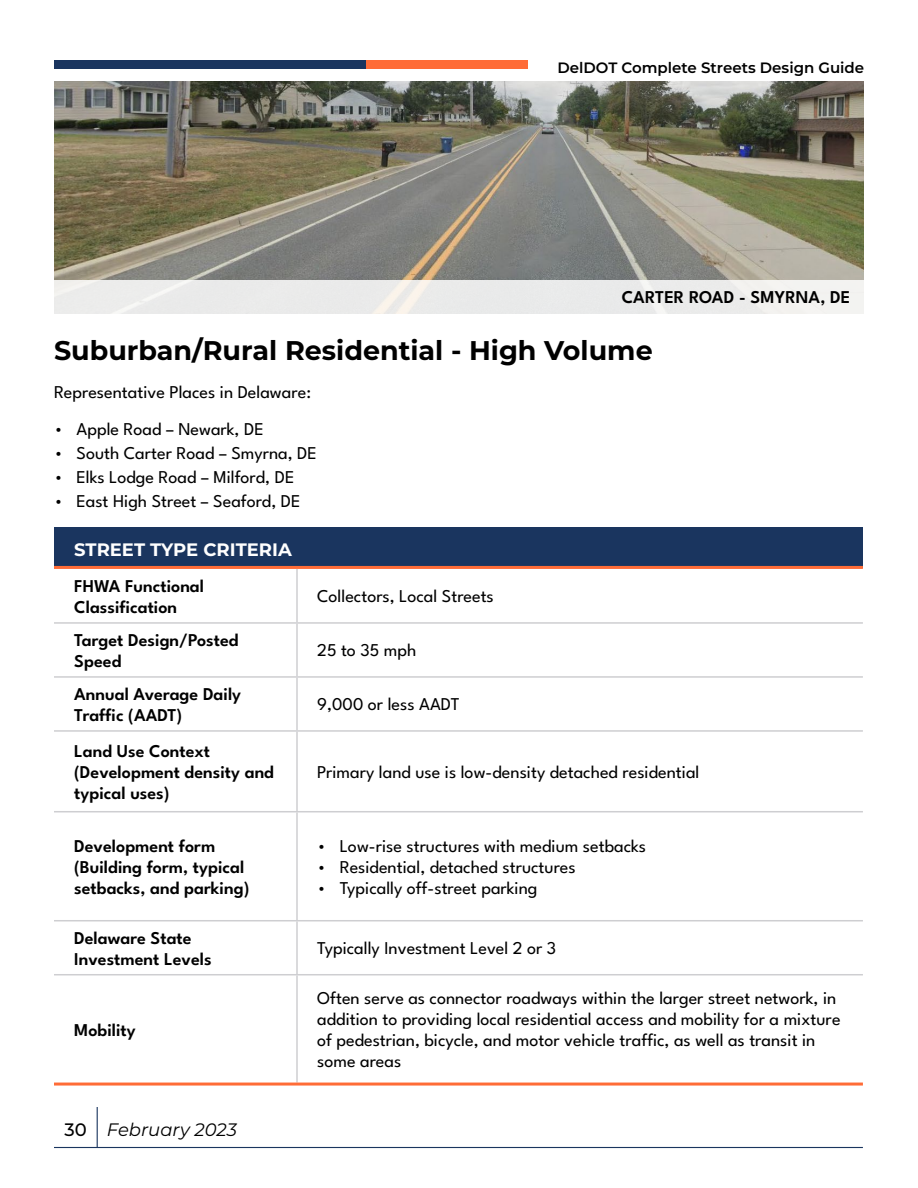
<style>
.page{position:relative;width:918px;height:1188px;background:#fff}
.page>*{position:absolute;margin:0;border:0;box-sizing:border-box;transform-origin:0 0}
.t1{font:700 27px "Montserrat";color:#000}
.t2{font:18px/21px "League Spartan";color:#000}
.t3{font:600 18px/21px "League Spartan";color:#000}
.t4{font:700 18px "Montserrat";color:#fff}
.t5{font:italic 18px "Montserrat";color:#000}
.t6{font:500 18px "Montserrat";color:#000}
.t7{font:600 15px "Montserrat";color:#000}
</style>
<div class="page">
<hr style="left:54px;top:1147px;width:809px;height:1px;background:#1a355f">
<div style="left:54px;top:60px;width:312px;height:9px;background:#1a355f"></div>
<div style="left:366px;top:60px;width:161px;height:9px;background:#ff6c37"></div>
<hr style="left:97px;top:1107px;width:1px;height:41px;background:#1a355f">
<img style="left:54px;top:81px;width:810px;height:199px">
<div style="left:54px;top:280px;width:810px;height:34px;background:#eaebea"></div>
<div style="left:54px;top:527px;width:809px;height:40px;background:#1a355f"></div>
<hr style="left:54px;top:566px;width:243px;height:3px;background:#ff6c37">
<hr style="left:297px;top:566px;width:566px;height:3px;background:#ff6c37">
<hr style="left:296px;top:569px;width:2px;height:53px;background:#ceced1">
<hr style="left:54px;top:622px;width:243px;height:2px;background:#ceced1">
<hr style="left:297px;top:622px;width:566px;height:2px;background:#ceced1">
<hr style="left:296px;top:624px;width:2px;height:52px;background:#ceced1">
<hr style="left:54px;top:676px;width:243px;height:2px;background:#ceced1">
<hr style="left:297px;top:676px;width:566px;height:2px;background:#ceced1">
<hr style="left:296px;top:678px;width:2px;height:52px;background:#ceced1">
<hr style="left:54px;top:730px;width:243px;height:2px;background:#ceced1">
<hr style="left:297px;top:730px;width:566px;height:2px;background:#ceced1">
<hr style="left:296px;top:732px;width:2px;height:79px;background:#ceced1">
<hr style="left:54px;top:811px;width:243px;height:1px;background:#ceced1">
<hr style="left:297px;top:811px;width:566px;height:1px;background:#ceced1">
<hr style="left:296px;top:812px;width:2px;height:108px;background:#ceced1">
<hr style="left:54px;top:920px;width:243px;height:1px;background:#ceced1">
<hr style="left:297px;top:920px;width:566px;height:1px;background:#ceced1">
<hr style="left:296px;top:921px;width:2px;height:53px;background:#ceced1">
<hr style="left:54px;top:974px;width:243px;height:1px;background:#ceced1">
<hr style="left:297px;top:974px;width:566px;height:1px;background:#ceced1">
<hr style="left:296px;top:975px;width:2px;height:108px;background:#ceced1">
<hr style="left:54px;top:1083px;width:243px;height:3px;background:#ff6c37">
<hr style="left:297px;top:1083px;width:566px;height:3px;background:#ff6c37">
<p class="t7" style="left:557px;top:57px;width:308px">DelDOT Complete Streets Design Guide</p>
<p class="t3" style="left:622px;top:285px;width:230px">CARTER ROAD - SMYRNA, DE</p>
<h1 class="t1" style="left:54px;top:331px;width:600px">Suburban/Rural Residential - High Volume</h1>
<p class="t2" style="left:54px;top:380px;width:259px">Representative Places in Delaware:</p>
<p class="t2" style="left:54px;top:417px;width:211px">• Apple Road – Newark, DE</p>
<p class="t2" style="left:54px;top:441px;width:264px">• South Carter Road – Smyrna, DE</p>
<p class="t2" style="left:54px;top:465px;width:242px">• Elks Lodge Road – Milford, DE</p>
<p class="t2" style="left:54px;top:489px;width:248px">• East High Street – Seaford, DE</p>
<p class="t4" style="left:74px;top:537px;width:219px">STREET TYPE CRITERIA</p>
<p class="t3" style="left:74px;top:574px;width:131px">FHWA Functional<br>Classification</p>
<p class="t2" style="left:317px;top:584px;width:178px">Collectors, Local Streets</p>
<p class="t3" style="left:74px;top:628px;width:166px">Target Design/Posted<br>Speed</p>
<p class="t2" style="left:317px;top:638px;width:101px">25 to 35 mph</p>
<p class="t3" style="left:74px;top:682px;width:168px">Annual Average Daily<br>Traffic (AADT)</p>
<p class="t2" style="left:317px;top:692px;width:144px">9,000 or less AADT</p>
<p class="t3" style="left:74px;top:739px;width:201px">Land Use Context (Development density and typical uses)</p>
<p class="t2" style="left:317px;top:760px;width:384px">Primary land use is low-density detached residential</p>
<p class="t3" style="left:74px;top:834px;width:177px">Development form (Building form, typical setbacks, and parking)</p>
<p class="t2" style="left:317px;top:834px;width:330px">• Low-rise structures with medium setbacks</p>
<p class="t2" style="left:317px;top:855px;width:260px">• Residential, detached structures</p>
<p class="t2" style="left:317px;top:876px;width:222px">• Typically off-street parking</p>
<p class="t3" style="left:74px;top:926px;width:139px">Delaware State<br>Investment Levels</p>
<p class="t2" style="left:317px;top:936px;width:240px">Typically Investment Level 2 or 3</p>
<p class="t3" style="left:74px;top:1018px;width:63px">Mobility</p>
<p class="t6" style="left:64px;top:1117px;width:24px">30</p>
<p class="t5" style="left:107px;top:1117px;width:132px">February 2023</p>
<p class="t2" style="left:317px;top:986px;width:525px">Often serve as connector roadways within the larger street network, in addition to providing local residential access and mobility for a mixture of pedestrian, bicycle, and motor vehicle traffic, as well as transit in some areas</p>
</div>
